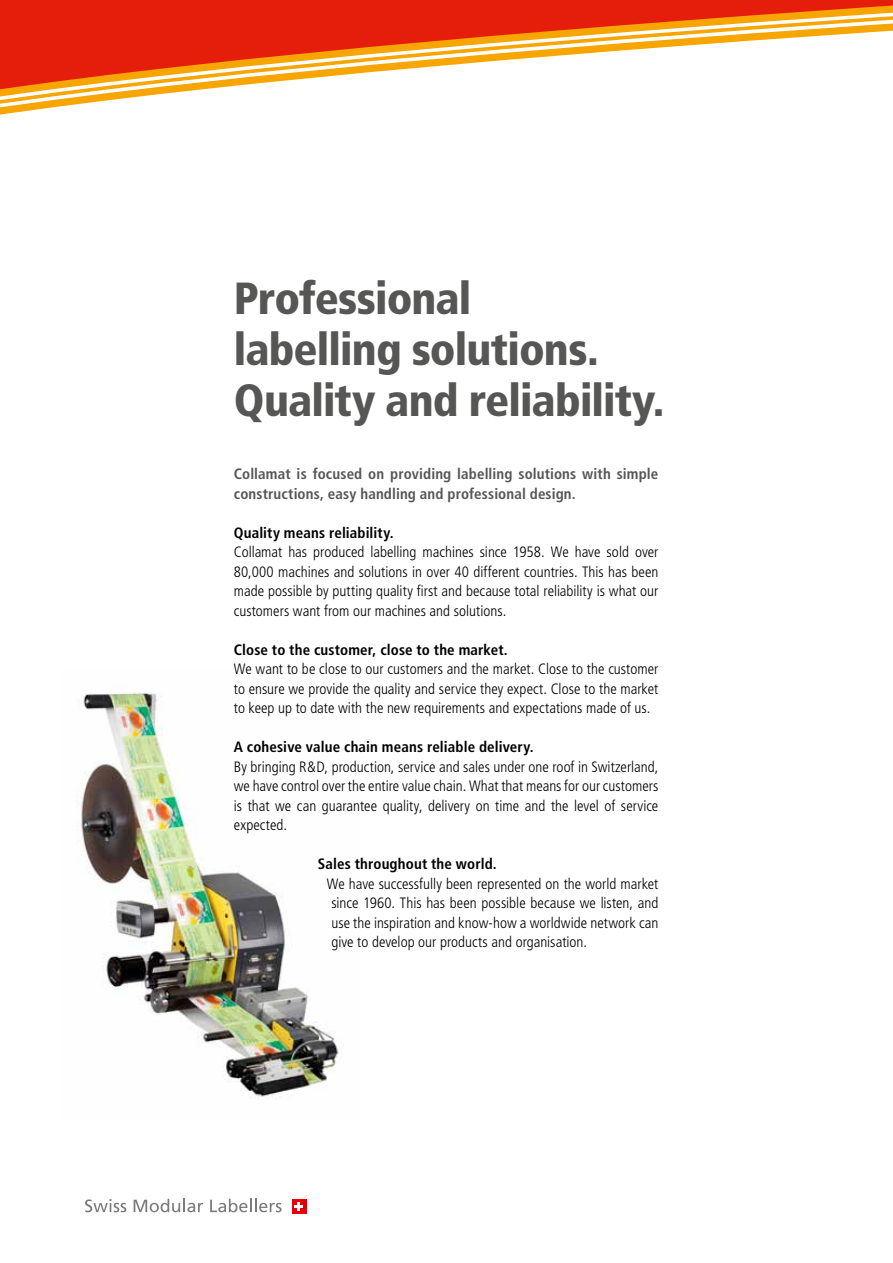
<style>
.page{position:relative;width:893px;height:1263px;background:#fff}
.page>*{position:absolute;margin:0;border:0;box-sizing:border-box;transform-origin:0 0}
.t1{font:900 condensed 45px/51px "Frutiger";letter-spacing:-.02em;color:#565655}
.t2{font:300 condensed 15px/19.5px "Frutiger";color:#000;text-align:justify}
.t3{font:700 condensed 15px "Frutiger";letter-spacing:.01em;color:#000}
.t4{font:700 condensed 15px/19.5px "Frutiger";letter-spacing:.01em;color:#565655}
</style>
<div class="page">
<img style="left:76px;top:692px;width:263px;height:406px">
<svg style="left:0;top:0;width:893px;height:105px"></svg>
<svg style="left:210px;top:1199px;width:72px;height:13px"></svg>
<svg style="left:134px;top:1199px;width:69px;height:13px"></svg>
<svg style="left:85px;top:1199px;width:41px;height:13px"></svg>
<div style="left:292px;top:1200px;width:14px;height:14px;background:#e3000b"></div>
<svg style="left:294px;top:1202px;width:9px;height:9px"></svg>
<h1 class="t1" style="left:234px;top:273px;width:432px">Professional<br>labelling solutions.<br>Quality and reliability.</h1>
<p class="t4" style="left:234px;top:464px;width:426px">Collamat is focused on providing labelling solutions with simple constructions, easy handling and professional design.</p>
<p class="t3" style="left:234px;top:523px;width:161px">Quality means reliability.</p>
<p class="t2" style="left:234px;top:542px;width:426px">Collamat has produced labelling machines since 1958. We have sold over 80,000 machines and solutions in over 40 different countries. This has been made possible by putting quality first and because total reliability is what our customers want from our machines and solutions.</p>
<p class="t3" style="left:234px;top:640px;width:275px">Close to the customer, close to the market.</p>
<p class="t2" style="left:234px;top:659px;width:426px">We want to be close to our customers and the market. Close to the customer to ensure we provide the quality and service they expect. Close to the market to keep up to date with the new requirements and expectations made of us.</p>
<p class="t3" style="left:234px;top:738px;width:301px">A cohesive value chain means reliable delivery.</p>
<p class="t2" style="left:234px;top:757px;width:426px">By bringing R&amp;D, production, service and sales under one roof in Switzerland, we have control over the entire value chain. What that means for our customers is that we can guarantee quality, delivery on time and the level of service expected.</p>
<p class="t3" style="left:318px;top:855px;width:180px">Sales throughout the world.</p>
<p class="t2" style="left:331px;top:874px;width:329px;text-indent:-4px">We have successfully been represented on the world market since 1960. This has been possible because we listen, and use the inspiration and know-how a worldwide network can give to develop our products and organisation.</p>
</div>
